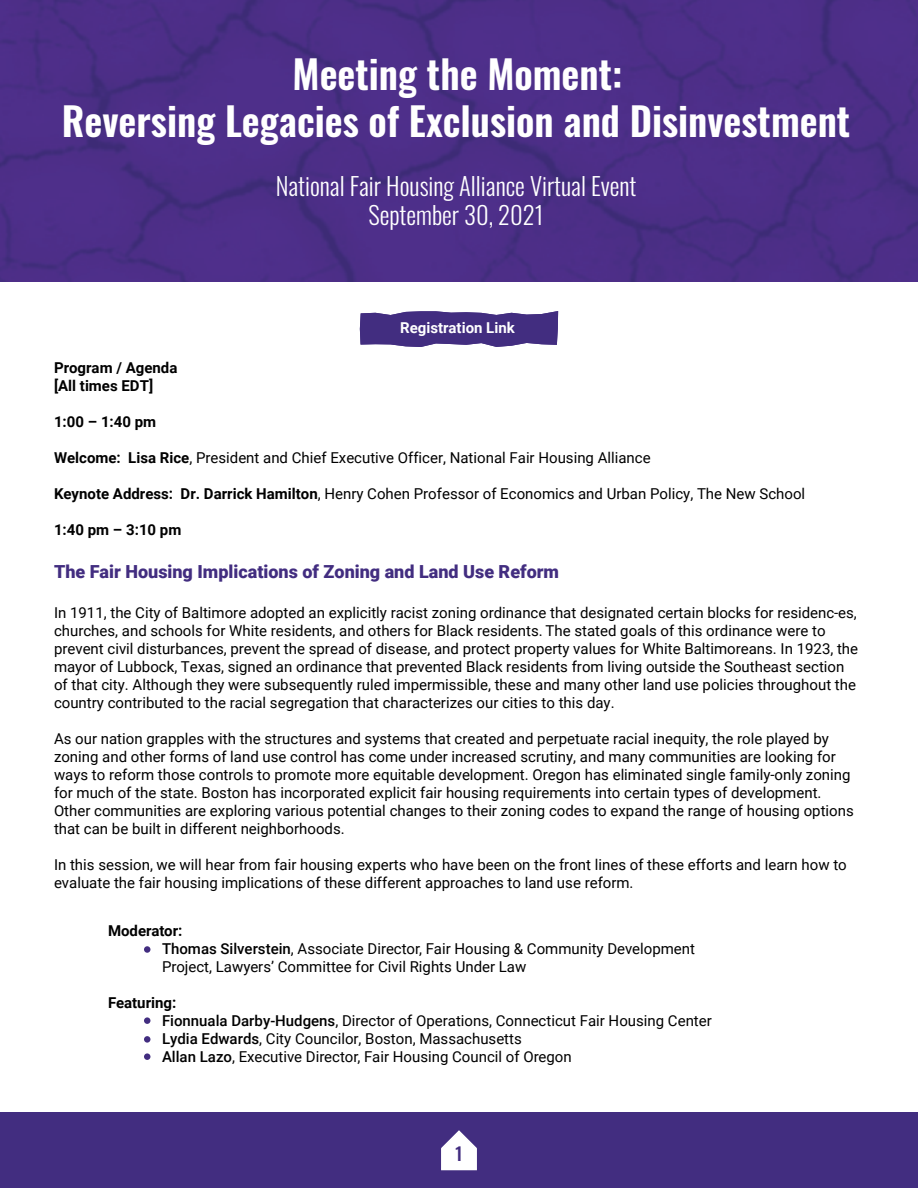
<style>
.page{position:relative;width:918px;height:1188px;background:#fff}
.page>*{position:absolute;margin:0;border:0;box-sizing:border-box;transform-origin:0 0}
.t1{font:600 39px/46.8px "Oswald";color:#fff;text-align:center}
.t2{font:300 24.6px/29.5px "Oswald";color:#fff;text-align:center}
.t3{font:900 18px "Roboto";color:#422d80}
.t4{font:18px "Oswald";color:#422d80}
.t5{font:15px/18px "Roboto";color:#000}
.t6{font:700 15px/18px "Roboto";color:#000}
.t7{font:700 15px "Roboto";color:#fff}
.s1{font-style:inherit}
.s2{font-weight:700}
.s3{font-weight:500}
</style>
<div class="page">
<div style="left:0;top:0;width:918px;height:282px;background:#4d2e88"></div>
<div style="left:0;top:1112px;width:918px;height:76px;background:#422d80"></div>
<div style="left:441px;top:1148px;width:36px;height:22px;background:#fff"></div>
<svg style="left:441px;top:1130px;width:36px;height:37px"></svg>
<svg style="left:360px;top:311px;width:198px;height:36px;background:#56438d"></svg>
<div style="left:144px;top:946px;width:6px;height:7px;background:#422d80;border-radius:50%"></div>
<div style="left:144px;top:1036px;width:6px;height:7px;background:#422d80;border-radius:50%"></div>
<div style="left:144px;top:1017px;width:6px;height:7px;background:#422d80;border-radius:50%"></div>
<div style="left:144px;top:1053px;width:6px;height:7px;background:#422d80;border-radius:50%"></div>
<h1 class="t1" style="left:62px;top:47px;width:790px">Meeting the Moment:<br>Reversing Legacies of Exclusion and Disinvestment</h1>
<h2 class="t2" style="left:276px;top:169px;width:362px">National Fair Housing Alliance Virtual Event<br>September 30, 2021</h2>
<p class="t7" style="left:400px;top:317px;width:116px">Registration Link</p>
<p class="t6" style="left:54px;top:358px;width:125px">Program / Agenda [All times EDT]</p>
<p class="t6" style="left:54px;top:412px;width:104px">1:00 – 1:<span class="s1">40</span> pm</p>
<p class="t5" style="left:54px;top:448px;width:598px"><span class="s2">Welcome: Lisa Rice</span>, President and Chief Executive Officer, National Fair Housing Alliance</p>
<p class="t5" style="left:54px;top:484px;width:753px"><span class="s2">Keynote Address: Dr. Darrick Hamilton</span>, Henry Cohen Professor of Economics and Urban Policy, The New School</p>
<p class="t6" style="left:54px;top:520px;width:129px">1:40 pm – 3:10 pm</p>
<p class="t3" style="left:54px;top:559px;width:507px">The Fair Housing Implications of Zoning and Land Use Reform</p>
<p class="t5" style="left:54px;top:603px;width:806px">In 1911, the City of Baltimore adopted an explicitly racist zoning ordinance that designated certain blocks for residenc-es, churches, and schools for White residents, and others for Black residents. The stated goals of this ordinance were to prevent civil disturbances, prevent the spread of disease, and protect property values for White Baltimoreans. In 1923, the mayor of Lubbock, Texas, signed an ordinance that prevented Black residents from living outside the Southeast section of that city. Although they were subsequently ruled impermissible, these and many other land use policies throughout the country contributed to the racial segregation that characterizes our cities to this day.</p>
<p class="t5" style="left:54px;top:729px;width:801px">As our nation grapples with the structures and systems that created and perpetuate racial inequity, the role played by zoning and other forms of land use control has come under increased scrutiny, and many communities are looking for ways to reform those controls to promote more equitable development. Oregon has eliminated single family-only zoning for much of the state. Boston has incorporated explicit fair housing requirements into certain types of development.<br>Other communities are exploring various potential changes to their zoning codes to expand the range of housing options that can be built in different neighborhoods.</p>
<p class="t5" style="left:54px;top:855px;width:794px">In this session, we will hear from fair housing experts who have been on the front lines of these efforts and learn how to evaluate the fair housing implications of these different approaches to land use reform.</p>
<p class="t5" style="left:162px;top:921px;width:535px;text-indent:-54px"><span class="s2">Moderator:<br></span><span class="s3">Thomas Silverstein</span>, Associate Director, Fair Housing &amp; Community Development<br>Project, Lawyers’ Committee for Civil Rights Under Law</p>
<p class="t5" style="left:162px;top:993px;width:551px;text-indent:-54px"><span class="s2">Featuring:<br></span><span class="s3">Fionnuala Darby-Hudgens</span>, Director of Operations, Connecticut Fair Housing Center <span class="s3">Lydia Edwards</span>, City Councilor, Boston, Massachusetts<br><span class="s3">Allan Lazo</span>, Executive Director, Fair Housing Council of Oregon</p>
<p class="t4" style="left:455px;top:1137px;width:9px">1</p>
</div>
